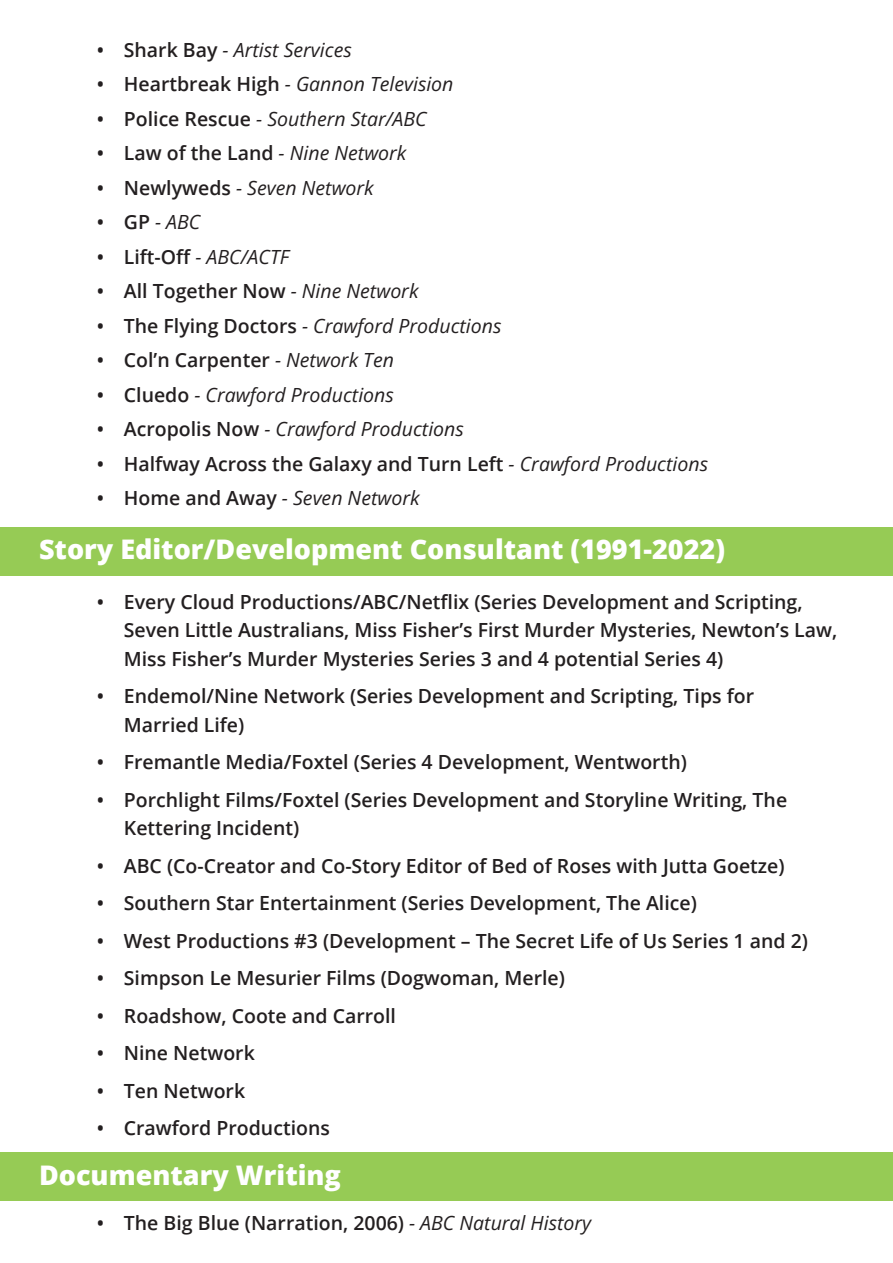
<style>
.page{position:relative;width:893px;height:1263px;background:#fff}
.page>*{position:absolute;margin:0;border:0;box-sizing:border-box;transform-origin:0 0}
.t1{font:800 27px "Open Sans";color:#fff}
.t2{font:600 19.5px/28.5px "Open Sans";color:#231f20}
.t3{font:italic 19.5px "Open Sans";color:#231f20}
.s1{font-weight:600;font-style:normal}
.s2{font-weight:400;font-style:italic}
</style>
<div class="page">
<div style="left:0;top:527px;width:893px;height:49px;background:#96cb55"></div>
<div style="left:0;top:1152px;width:893px;height:49px;background:#96cb55"></div>
<p class="t3" style="left:97px;top:36px;width:256px"><span class="s1">• Shark Bay</span> - Artist Services</p>
<p class="t3" style="left:97px;top:70px;width:358px"><span class="s1">• Heartbreak High</span> - Gannon Television</p>
<p class="t3" style="left:97px;top:105px;width:331px"><span class="s1">• Police Rescue</span> - Southern Star/ABC</p>
<p class="t2" style="left:97px;top:138px;width:311px">• Law of the Land <span class="s2">- Nine Network</span></p>
<p class="t3" style="left:97px;top:174px;width:278px"><span class="s1">• Newlyweds</span> - Seven Network</p>
<p class="t3" style="left:97px;top:208px;width:105px"><span class="s1">• GP</span> - ABC</p>
<p class="t2" style="left:97px;top:242px;width:194px">• Lift-Off <span class="s2">- ABC/ACTF</span></p>
<p class="t2" style="left:97px;top:276px;width:323px">• All Together Now <span class="s2">- Nine Network</span></p>
<p class="t3" style="left:97px;top:312px;width:406px"><span class="s1">• The Flying Doctors</span> - Crawford Productions</p>
<p class="t2" style="left:97px;top:345px;width:299px">• Col’n Carpenter <span class="s2">- Network Ten</span></p>
<p class="t3" style="left:97px;top:381px;width:298px"><span class="s1">• Cluedo</span> - Crawford Productions</p>
<p class="t3" style="left:97px;top:415px;width:368px"><span class="s1">• Acropolis Now</span> - Crawford Productions</p>
<p class="t2" style="left:97px;top:449px;width:613px">• Halfway Across the Galaxy and Turn Left <span class="s2">- Crawford Productions</span></p>
<p class="t3" style="left:97px;top:484px;width:324px"><span class="s1">• Home and Away</span> - Seven Network</p>
<p class="t1" style="left:39px;top:529px;width:688px">Story Editor/Development Consultant (1991-2022)</p>
<p class="t2" style="left:124px;top:587px;width:715px;text-indent:-27px">• Every Cloud Productions/ABC/Netflix (Series Development and Scripting,<br>Seven Little Australians, Miss Fisher’s First Murder Mysteries, Newton’s Law,<br>Miss Fisher’s Murder Mysteries Series 3 and 4 potential Series 4)</p>
<p class="t2" style="left:124px;top:681px;width:632px;text-indent:-27px">• Endemol/Nine Network (Series Development and Scripting, Tips for<br>Married Life)</p>
<p class="t2" style="left:97px;top:747px;width:592px">• Fremantle Media/Foxtel (Series 4 Development, Wentworth)</p>
<p class="t2" style="left:124px;top:785px;width:665px;text-indent:-27px">• Porchlight Films/Foxtel (Series Development and Storyline Writing, The<br>Kettering Incident)</p>
<p class="t2" style="left:97px;top:851px;width:689px">• ABC (Co-Creator and Co-Story Editor of Bed of Roses with Jutta Goetze)</p>
<p class="t2" style="left:97px;top:888px;width:601px">• Southern Star Entertainment (Series Development, The Alice)</p>
<p class="t2" style="left:97px;top:926px;width:713px">• West Productions #3 (Development – The Secret Life of Us Series 1 and 2)</p>
<p class="t2" style="left:97px;top:963px;width:470px">• Simpson Le Mesurier Films (Dogwoman, Merle)</p>
<p class="t2" style="left:97px;top:1001px;width:301px">• Roadshow, Coote and Carroll</p>
<p class="t2" style="left:97px;top:1038px;width:159px">• Nine Network</p>
<p class="t2" style="left:97px;top:1076px;width:150px">• Ten Network</p>
<p class="t2" style="left:97px;top:1113px;width:235px">• Crawford Productions</p>
<p class="t1" style="left:39px;top:1154px;width:303px">Documentary Writing</p>
<p class="t2" style="left:97px;top:1208px;width:496px">• The Big Blue (Narration, 2006) <span class="s2">- ABC Natural History</span></p>
</div>
